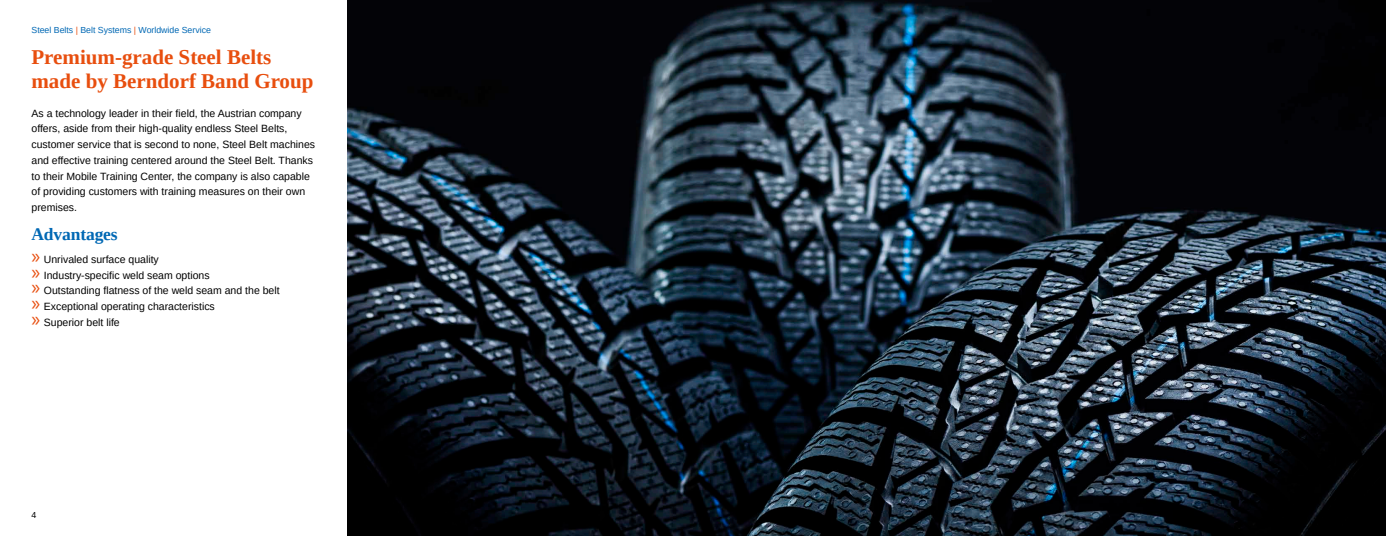
<style>
.page{position:relative;width:1386px;height:536px;background:#fff}
.page>*{position:absolute;margin:0;border:0;box-sizing:border-box;transform-origin:0 0}
.DE_Überschrift{font:700 21px/24.5px "Liberation Serif";color:#e84e0e}
.DE_Zwischenüberschri{font:700 17.5px "Liberation Serif";letter-spacing:-.01em;color:#0068b4}
.DE_Lauftext{font:10.5px/15.8px "Liberation Sans";color:#000}
.t1{font:8.75px "Liberation Sans";color:#0068b4}
.t2{font:8.75px "Liberation Sans";color:#000}
.s1{color:#e84e0e}
.s2{font-family:"Myriad Pro";font-size:21px;color:#e84e0e}
</style>
<div class="page">
<img style="left:347px;top:0;width:1039px;height:536px">
<p class="t1" style="left:32px;top:25px;width:181px">Steel Belts <span class="s1">|</span> Belt Systems <span class="s1">|</span> Worldwide Service</p>
<p class="DE_Überschrift" style="left:32px;top:44px;width:283px">Premium-grade Steel Belts made by Berndorf Band Group</p>
<p class="DE_Lauftext" style="left:32px;top:105px;width:285px">As a technology leader in their field, the Austrian company offers, aside from their high-quality endless Steel Belts, customer service that is second to none, Steel Belt machines and effective training centered around the Steel Belt. Thanks to their Mobile Training Center, the company is also capable of providing customers with training measures on their own premises.</p>
<p class="DE_Zwischenüberschri" style="left:32px;top:222px;width:88px">Advantages</p>
<p class="DE_Lauftext" style="left:32px;top:251px;width:129px"><span class="s2">»</span> Unrivaled surface quality</p>
<p class="DE_Lauftext" style="left:32px;top:267px;width:180px"><span class="s2">»</span> Industry-specific weld seam options</p>
<p class="DE_Lauftext" style="left:32px;top:283px;width:250px"><span class="s2">»</span> Outstanding flatness of the weld seam and the belt</p>
<p class="DE_Lauftext" style="left:32px;top:298px;width:185px"><span class="s2">»</span> Exceptional operating characteristics</p>
<p class="DE_Lauftext" style="left:32px;top:314px;width:90px"><span class="s2">»</span> Superior belt life</p>
<p class="t2" style="left:32px;top:509px;width:6px">4</p>
</div>
